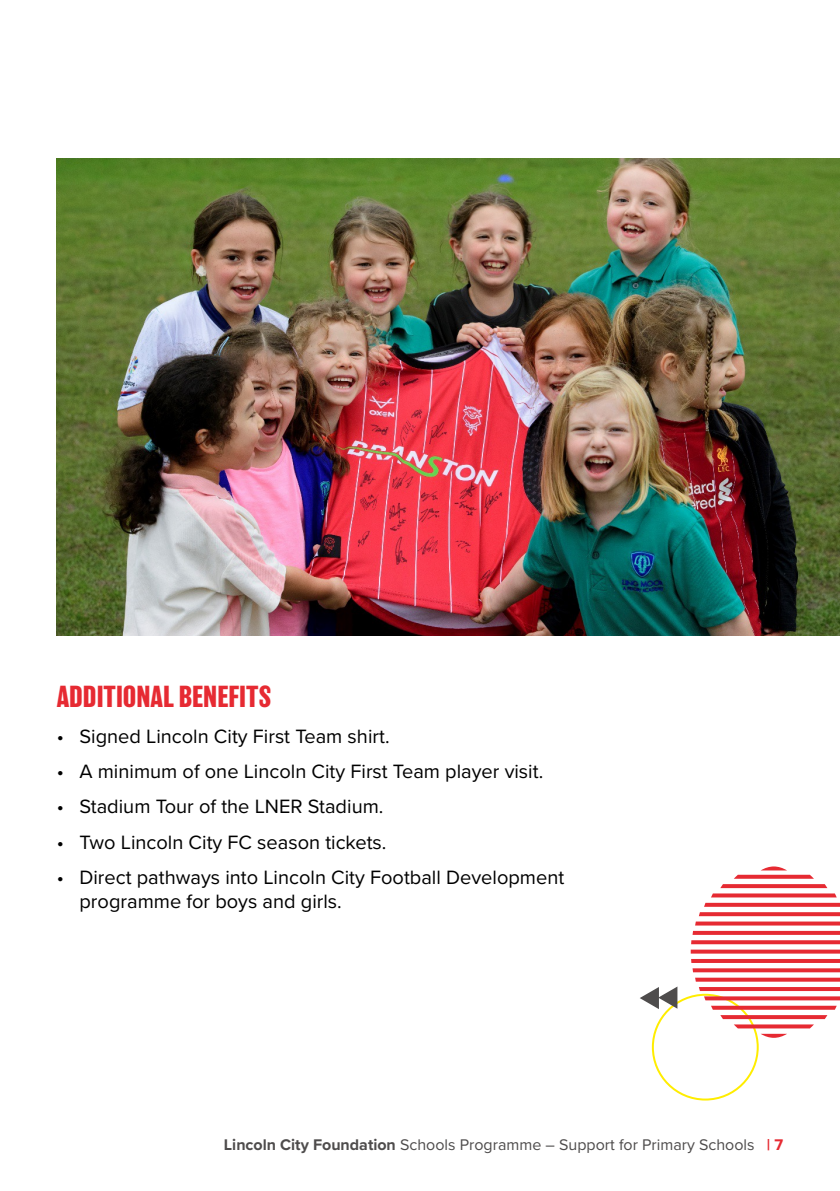
<style>
.page{position:relative;width:840px;height:1191px;background:#fff}
.page>*{position:absolute;margin:0;border:0;box-sizing:border-box;transform-origin:0 0}
.t1{font:700 28px "Balboa";color:#e62a32}
.t2{font:20px/24px "Proxima Nova";color:#000}
.t3{font:16px "Proxima Nova";color:#4e4c4c}
.s1{font-weight:700}
.s2{font-weight:700;color:#e62a32}
</style>
<div class="page">
<img style="left:57px;top:159px;width:782px;height:476px">
<svg style="left:640px;top:987px;width:37px;height:22px"></svg>
<svg style="left:734px;top:866px;width:79px;height:12px"></svg>
<svg style="left:704px;top:884px;width:135px;height:22px"></svg>
<svg style="left:695px;top:912px;width:144px;height:13px"></svg>
<svg style="left:690px;top:931px;width:149px;height:22px"></svg>
<svg style="left:691px;top:959px;width:148px;height:22px"></svg>
<svg style="left:698px;top:987px;width:141px;height:22px"></svg>
<svg style="left:720px;top:1015px;width:106px;height:22px"></svg>
<h1 class="t1" style="left:57px;top:681px;width:216px">ADDITIONAL BENEFITS</h1>
<p class="t2" style="left:57px;top:723px;width:334px">• Signed Lincoln City First Team shirt.</p>
<p class="t2" style="left:57px;top:758px;width:487px">• A minimum of one Lincoln City First Team player visit.</p>
<p class="t2" style="left:57px;top:793px;width:328px">• Stadium Tour of the LNER Stadium.</p>
<p class="t2" style="left:57px;top:829px;width:331px">• Two Lincoln City FC season tickets.</p>
<p class="t2" style="left:79px;top:864px;width:486px;text-indent:-23px">• Direct pathways into Lincoln City Football Development programme for boys and girls.</p>
<p class="t3" style="left:224px;top:1132px;width:560px"><span class="s1">Lincoln City Foundation</span> Schools Programme – Support for Primary Schools <span class="s2">| 7</span></p>
</div>
